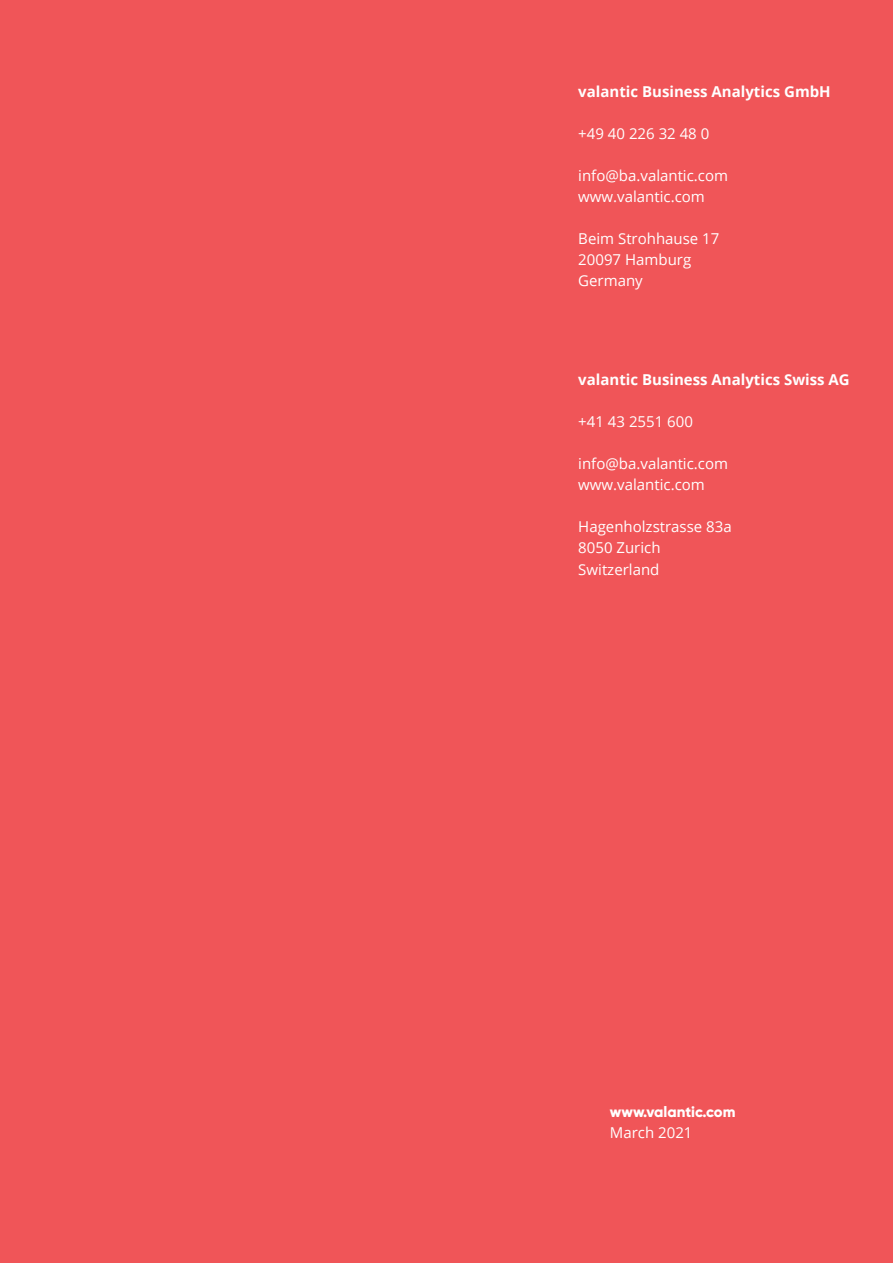
<style>
.page{position:relative;width:893px;height:1263px;background:#f05558}
.page>*{position:absolute;margin:0;border:0;box-sizing:border-box;transform-origin:0 0}
.t1{font:15px/21px "Open Sans";color:#fff}
.t2{font:700 15px "Open Sans";color:#fff}
.t3{font:800 15px "Gilroy";color:#fff}
</style>
<div class="page">
<p class="t2" style="left:578px;top:80px;width:254px">valantic Business Analytics GmbH</p>
<p class="t1" style="left:578px;top:122px;width:133px">+49 40 226 32 48 0</p>
<p class="t1" style="left:578px;top:164px;width:151px">info@ba.valantic.com www.valantic.com</p>
<p class="t1" style="left:578px;top:227px;width:143px">Beim Strohhause 17<br>20097 Hamburg<br>Germany</p>
<p class="t2" style="left:578px;top:369px;width:273px">valantic Business Analytics Swiss AG</p>
<p class="t1" style="left:578px;top:411px;width:116px">+41 43 2551 600</p>
<p class="t1" style="left:578px;top:453px;width:151px">info@ba.valantic.com www.valantic.com</p>
<p class="t1" style="left:578px;top:516px;width:155px">Hagenholzstrasse 83a<br>8050 Zurich<br>Switzerland</p>
<p class="t3" style="left:610px;top:1102px;width:127px">www.valantic.com</p>
<p class="t1" style="left:610px;top:1121px;width:84px">March 2021</p>
</div>
